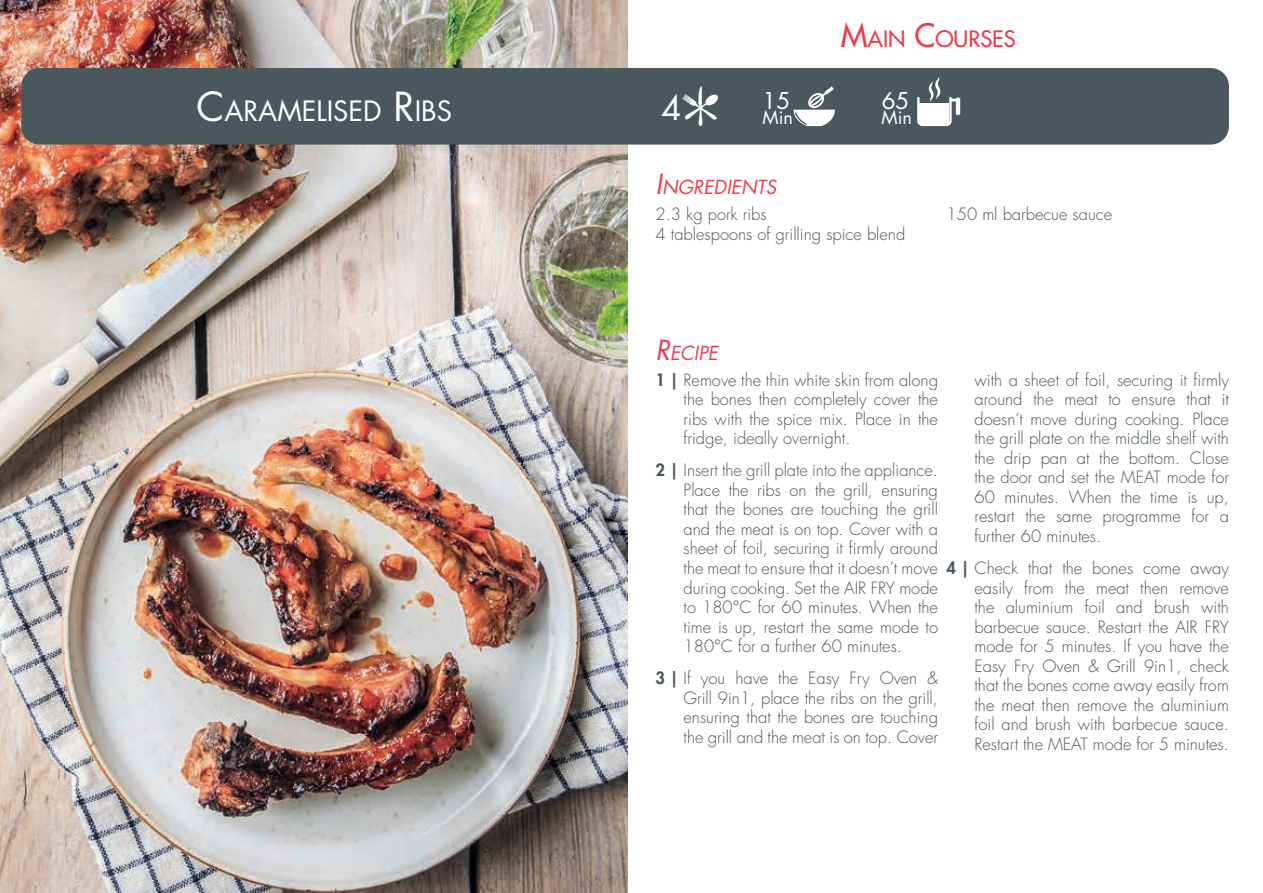
<style>
.page{position:relative;width:1263px;height:893px;background:#fff}
.page>*{position:absolute;margin:0;border:0;box-sizing:border-box;transform-origin:0 0}
.t1{font:33px "Futura Std";color:#fff}
.t2{font:27.3px "Futura Std";color:#fff}
.t3{font:22.5px "Futura Std";color:#fff}
.t4{font:500 22.05px "Futura Std";color:#ee3d49}
.t5{font:italic 18.9px "Futura Std";color:#ee3d49}
.t6{font:18px "Futura Std";color:#fff}
.t7{font:300 16.5px/19.5px "Futura Std";color:#4a565e;text-align:justify}
.s1{font-size:39px}
.s2{font-size:31.5px}
.s3{font-size:27px}
.s4{font-weight:800}
</style>
<div class="page">
<img style="left:0;top:0;width:627px;height:893px">
<div style="left:21px;top:68px;width:1208px;height:77px;background:#4a585e;border-radius:18px"></div>
<svg style="left:794px;top:86px;width:41px;height:40px"></svg>
<hr style="left:956px;top:98px;width:4px;height:17px;background:#fff;border-radius:2px">
<svg style="left:917px;top:77px;width:39px;height:49px"></svg>
<svg style="left:682px;top:87px;width:36px;height:39px"></svg>
<h2 class="t2" style="left:196px;top:93px;width:257px"><span class="s1">C</span>ARAMELISED <span class="s1">R</span>IBS</h2>
<h3 class="t4" style="left:841px;top:25px;width:175px"><span class="s2">M</span>AIN <span class="s2">C</span>OURSES</h3>
<h1 class="t1" style="left:661px;top:87px;width:22px">4</h1>
<h3 class="t3" style="left:762px;top:86px;width:29px">15</h3>
<p class="t6" style="left:762px;top:106px;width:32px">Min</p>
<h3 class="t3" style="left:882px;top:86px;width:29px">65</h3>
<p class="t6" style="left:881px;top:106px;width:32px">Min</p>
<p class="t5" style="left:656px;top:175px;width:122px"><span class="s3">I</span>NGREDIENTS</p>
<p class="t7" style="left:656px;top:205px;width:251px">2.3 kg pork ribs<br>4 tablespoons of grilling spice blend</p>
<p class="t7" style="left:946px;top:205px;width:167px">150 ml barbecue sauce</p>
<p class="t5" style="left:656px;top:341px;width:64px"><span class="s3">R</span>ECIPE</p>
<p class="t7" style="left:683px;top:370px;width:256px;text-indent:-28px"><span class="s4">1 |</span> Remove the thin white skin from along the bones then completely cover the ribs with the spice mix. Place in the fridge, ideally overnight.</p>
<p class="t7" style="left:683px;top:461px;width:256px;text-indent:-28px"><span class="s4">2 |</span> Insert the grill plate into the appliance.<br>Place the ribs on the grill, ensuring that the bones are touching the grill and the meat is on top. Cover with a sheet of foil, securing it firmly around the meat to ensure that it doesn’t move during cooking. Set the AIR FRY mode to 180°C for 60 minutes. When the time is up, restart the same mode to 180°C for a further 60 minutes.</p>
<p class="t7" style="left:683px;top:669px;width:256px;text-indent:-28px"><span class="s4">3 |</span> If you have the Easy Fry Oven &amp; Grill 9in1, place the ribs on the grill, ensuring that the bones are touching the grill and the meat is on top. Cover</p>
<p class="t7" style="left:974px;top:370px;width:256px">with a sheet of foil, securing it firmly around the meat to ensure that it doesn’t move during cooking. Place the grill plate on the middle shelf with the drip pan at the bottom. Close the door and set the MEAT mode for 60 minutes. When the time is up, restart the same programme for a further 60 minutes.</p>
<p class="t7" style="left:974px;top:559px;width:256px;text-indent:-28px"><span class="s4">4 |</span> Check that the bones come away easily from the meat then remove the aluminium foil and brush with barbecue sauce. Restart the AIR FRY mode for 5 minutes. If you have the Easy Fry Oven &amp; Grill 9in1, check that the bones come away easily from the meat then remove the aluminium foil and brush with barbecue sauce.<br>Restart the MEAT mode for 5 minutes.</p>
</div>
